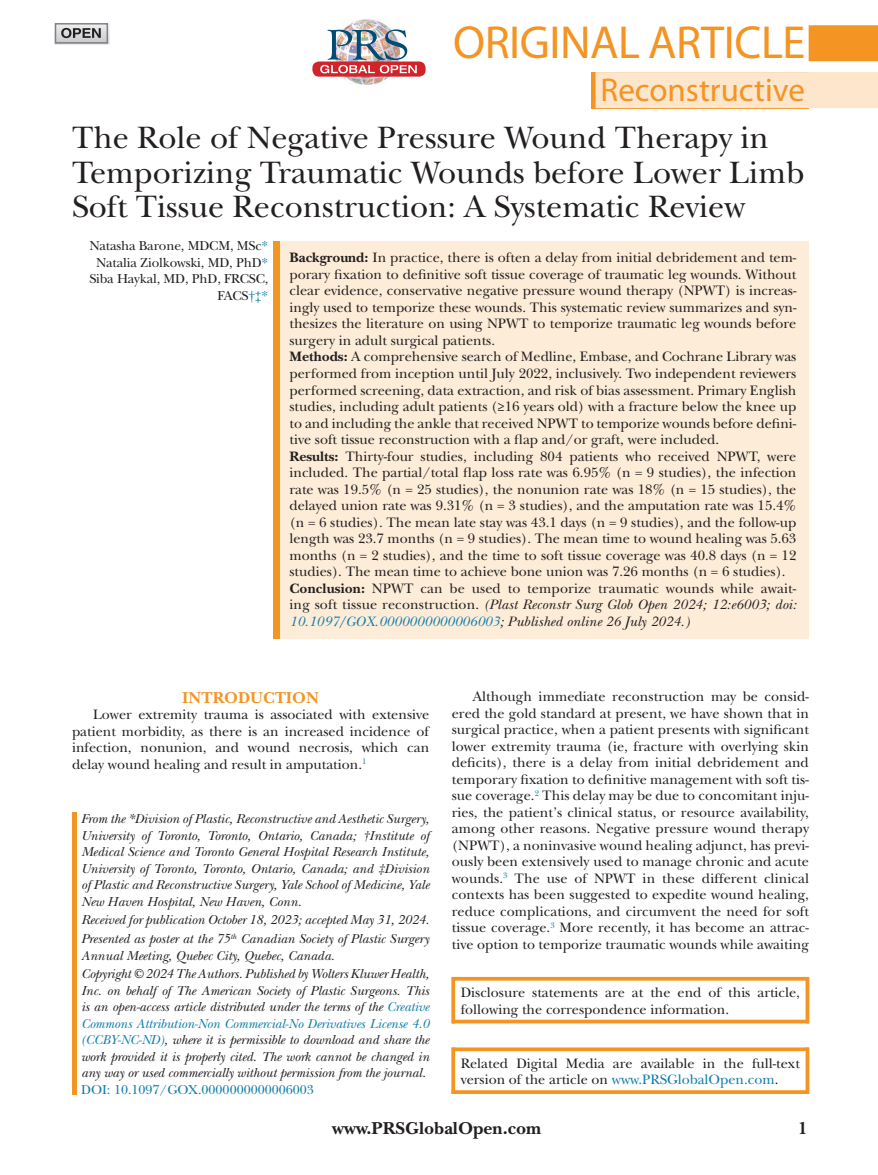
<style>
.page{position:relative;width:878px;height:1175px;background:#fff}
.page>*{position:absolute;margin:0;border:0;box-sizing:border-box;transform-origin:0 0}
.t1{font:46.5px "Myriad Pro";letter-spacing:-.01em;color:#f39423}
.t2{font:33px "Myriad Pro";color:#f39423}
.t3{font:32.25px/34.5px "New Baskerville Std";color:#231f20}
.t4{font:700 18px "New Baskerville Std";color:#231f20}
.t5{font:700 16.5px "New Baskerville Std";color:#f39423}
.t6{font:14.25px/16.5px "New Baskerville Std";color:#231f20}
.t7{font:italic 13.5px/16.5px "New Baskerville Std";color:#231f20;text-align:justify}
.t8{font:13.5px/16.5px "New Baskerville Std";letter-spacing:-.01em;color:#231f20;text-align:right}
.t9{font:13.5px "New Baskerville Std";color:#0f7eac}
.s1{color:#0f7eac}
.s2{font-weight:700}
.s3{font-style:italic}
.s4{font-style:italic;color:#0f7eac}
</style>
<div class="page">
<div style="left:595px;top:72px;width:283px;height:36px;background:#fde6cb"></div>
<div style="left:808px;top:25px;width:70px;height:36px;background:#f39423"></div>
<img style="left:343px;top:20px;width:48px;height:64px">
<div style="left:312px;top:61px;width:113px;height:16px;background:#d1232a;border-radius:7px"></div>
<img style="left:320px;top:29px;width:97px;height:44px">
<div style="left:274px;top:126px;width:534px;height:512px;background:#fdecd8"></div>
<div style="left:274px;top:240px;width:6px;height:109px;background:#f39423"></div>
<div style="left:274px;top:339px;width:6px;height:109px;background:#f39423"></div>
<div style="left:274px;top:438px;width:6px;height:142px;background:#f39423"></div>
<div style="left:274px;top:570px;width:6px;height:68px;background:#f39423"></div>
<hr style="left:72px;top:812px;width:4px;height:99px;background:#f39423">
<hr style="left:72px;top:911px;width:4px;height:19px;background:#f39423">
<hr style="left:72px;top:930px;width:4px;height:35px;background:#f39423">
<hr style="left:72px;top:965px;width:4px;height:118px;background:#f39423">
<hr style="left:72px;top:1081px;width:4px;height:13px;background:#f39423">
<div style="left:272px;top:126px;width:536px;height:115px;background:#fff"></div>
<img style="left:54px;top:23px;width:55px;height:22px">
<svg style="left:451px;top:977px;width:4px;height:46px"></svg>
<svg style="left:805px;top:977px;width:4px;height:46px"></svg>
<svg style="left:452px;top:976px;width:356px;height:4px"></svg>
<svg style="left:452px;top:1019px;width:356px;height:4px"></svg>
<svg style="left:451px;top:1047px;width:4px;height:47px"></svg>
<svg style="left:805px;top:1047px;width:4px;height:47px"></svg>
<svg style="left:452px;top:1047px;width:356px;height:4px"></svg>
<svg style="left:452px;top:1090px;width:356px;height:4px"></svg>
<div style="left:55px;top:23px;width:53px;height:21px;border:2px solid #808285"></div>
<svg style="left:61px;top:28px;width:40px;height:10px"></svg>
<h1 class="t1" style="left:453px;top:14px;width:354px">Original Article</h1>
<h2 class="t2" style="left:600px;top:69px;width:206px">Reconstructive</h2>
<h3 class="t3" style="left:72px;top:121px;width:733px">The Role of Negative Pressure Wound Therapy in<br>Temporizing Traumatic Wounds before Lower Limb<br>Soft Tissue Reconstruction: A Systematic Review</h3>
<p class="t8" style="left:89px;top:238px;width:180px">Natasha Barone, MDCM, MSc<span class="s1">*<br></span>Natalia Ziolkowski, MD, PhD<span class="s1">*<br></span>Siba Haykal, MD, PhD, FRCSC,<br>FACS<span class="s1">†‡*</span></p>
<p class="t6" style="left:289px;top:250px;width:508px"><span class="s2">Background:</span> In practice, there is often a delay from initial debridement and tem&shy;porary fixation to definitive soft tissue coverage of traumatic leg wounds. Without clear evidence, conservative negative pressure wound therapy (NPWT) is increas&shy;ingly used to temporize these wounds. This systematic review summarizes and syn&shy;thesizes the literature on using NPWT to temporize traumatic leg wounds before surgery in adult surgical patients.<br><span class="s2">Methods:</span> A comprehensive search of Medline, Embase, and Cochrane Library was performed from inception until July 2022, inclusively. Two independent reviewers performed screening, data extraction, and risk of bias assessment. Primary English studies, including adult patients (≥16 years old) with a fracture below the knee up to and including the ankle that received NPWT to temporize wounds before defini&shy;tive soft tissue reconstruction with a flap and/or graft, were included.<br><span class="s2">Results:</span> Thirty-four studies, including 804 patients who received NPWT, were included. The partial/total flap loss rate was 6.95% (n = 9 studies), the infection rate was 19.5% (n = 25 studies), the nonunion rate was 18% (n = 15 studies), the delayed union rate was 9.31% (n = 3 studies), and the amputation rate was 15.4% (n = 6 studies). The mean late stay was 43.1 days (n = 9 studies), and the follow-up length was 23.7 months (n = 9 studies). The mean time to wound healing was 5.63 months (n = 2 studies), and the time to soft tissue coverage was 40.8 days (n = 12 studies). The mean time to achieve bone union was 7.26 months (n = 6 studies).<br><span class="s2">Conclusion:</span> NPWT can be used to temporize traumatic wounds while await&shy;ing soft tissue reconstruction. <span class="s3">(Plast Reconstr Surg Glob Open 2024; 12:e6003; doi:<br></span><span class="s4">10.1097/GOX.0000000000006003</span><span class="s3">; Published online 26 July 2024.)</span></p>
<p class="t5" style="left:182px;top:688px;width:138px">INTRODUCTION</p>
<p class="t6" style="left:72px;top:706px;width:359px;text-align:justify;text-indent:21px">Lower extremity trauma is associated with extensive patient morbidity, as there is an increased incidence of infection, nonunion, and wound necrosis, which can delay wound healing and result in amputation.<sup>1</sup></p>
<p class="t7" style="left:81px;top:810px;width:350px">From the *Division of Plastic, Reconstructive and Aesthetic Surgery, University of Toronto, Toronto, Ontario, Canada; †Institute of Medical Science and Toronto General Hospital Research Institute, University of Toronto, Toronto, Ontario, Canada; and ‡Division of Plastic and Reconstructive Surgery, Yale School of Medicine, Yale New Haven Hospital, New Haven, Conn.</p>
<p class="t7" style="left:81px;top:910px;width:349px;line-height:18.8px">Received for publication October 18, 2023; accepted May 31, 2024.<br>Presented as poster at the 75<sup>th</sup> Canadian Society of Plastic Surgery</p>
<p class="t7" style="left:81px;top:946px;width:350px;line-height:18.8px">Annual Meeting, Quebec City, Quebec, Canada.<br>Copyright © 2024 The Authors. Published by Wolters Kluwer Health,</p>
<p class="t7" style="left:81px;top:982px;width:350px">Inc. on behalf of The American Society of Plastic Surgeons. This is an open-access article distributed under the terms of the <span class="s1">Creative Commons Attribution-Non Commercial-No Derivatives License 4.0 (CCBY-NC-ND)</span>, where it is permissible to download and share the work provided it is properly cited. The work cannot be changed in any way or used commercially without permission from the journal.</p>
<p class="t9" style="left:81px;top:1081px;width:234px">DOI: 10.1097/GOX.0000000000006003</p>
<p class="t6" style="left:451px;top:688px;width:359px;text-align:justify;text-indent:21px">Although immediate reconstruction may be consid&shy;ered the gold standard at present, we have shown that in surgical practice, when a patient presents with significant lower extremity trauma (ie, fracture with overlying skin deficits), there is a delay from initial debridement and temporary fixation to definitive management with soft tis&shy;sue coverage.<sup>2</sup> This delay may be due to concomitant inju&shy;ries, the patient’s clinical status, or resource availability, among other reasons. Negative pressure wound therapy (NPWT), a noninvasive wound healing adjunct, has previ&shy;ously been extensively used to manage chronic and acute wounds.<sup>3</sup> The use of NPWT in these different clinical contexts has been suggested to expedite wound healing, reduce complications, and circumvent the need for soft tissue coverage.<sup>3</sup> More recently, it has become an attrac&shy;tive option to temporize traumatic wounds while awaiting</p>
<p class="t6" style="left:460px;top:984px;width:341px">Disclosure statements are at the end of this article, following the correspondence information.</p>
<p class="t6" style="left:460px;top:1054px;width:341px">Related Digital Media are available in the full-text version of the article on <span class="s1">www.PRSGlobalOpen.com</span>.</p>
<p class="t4" style="left:332px;top:1118px;width:210px">www.PRSGlobalOpen.com</p>
<p class="t4" style="left:798px;top:1118px;width:11px">1</p>
</div>
